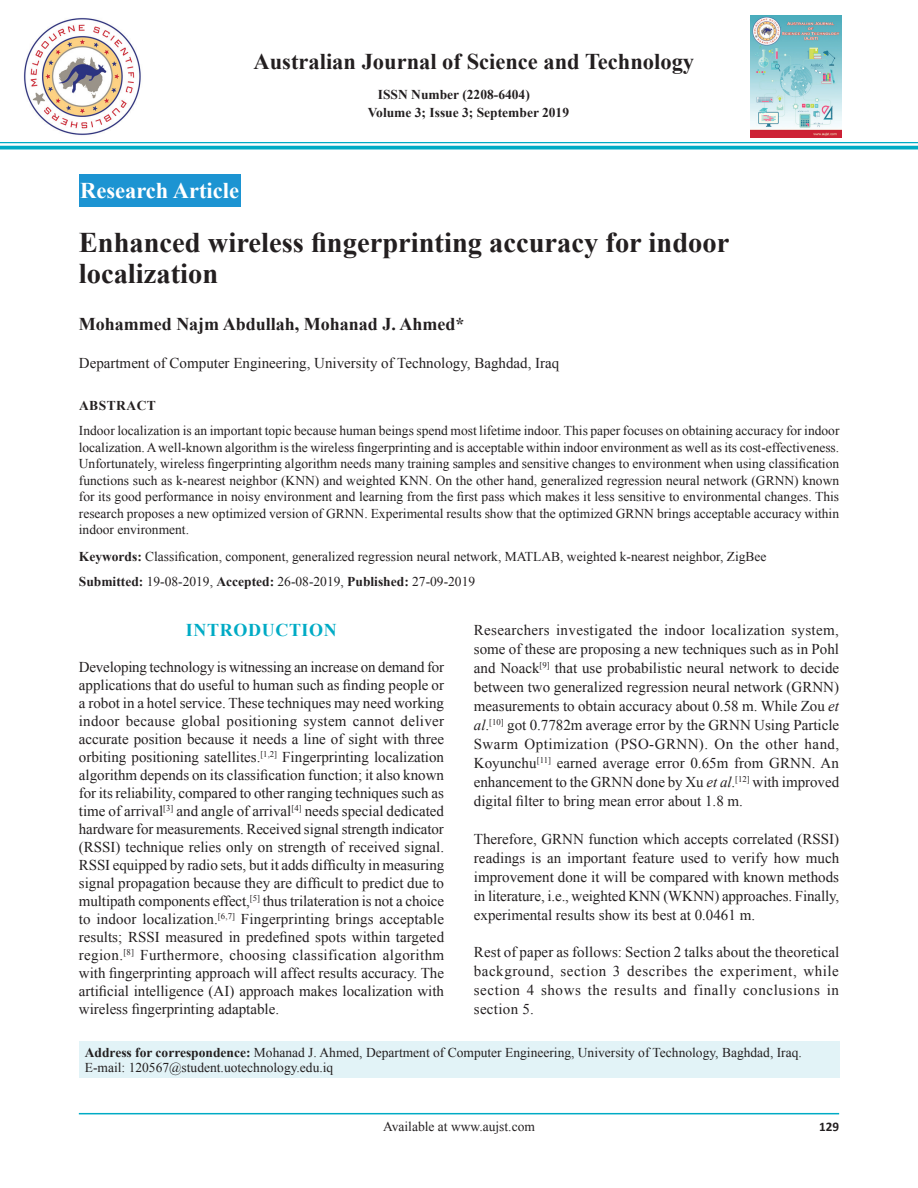
<style>
.page{position:relative;width:918px;height:1188px;background:#fff}
.page>*{position:absolute;margin:0;border:0;box-sizing:border-box;transform-origin:0 0}
.AT{font:700 28.5px/31.5px "Times New Roman";color:#231f20}
.Journal_Name{font:700 22.5px "Times New Roman";color:#231f20}
.AH{font:700 22.5px "Times New Roman";color:#fff}
.AU{font:700 18px "Times New Roman";color:#231f20}
.t1{font:700 18px "Times New Roman";letter-spacing:.035em;color:#00abc5}
.TX{font:15px/18px "Times New Roman";color:#231f20;text-align:justify}
.AFF{font:15px "Times New Roman";color:#231f20}
.ABS{font:13.5px/16.5px "Times New Roman";color:#231f20;text-align:justify}
.ADD{font:13.5px/15px "Times New Roman";color:#231f20}
.KWD{font:13.5px "Times New Roman";color:#231f20}
.HIS{font:13.5px "Times New Roman";color:#231f20}
.VOl_Num{font:700 13.5px "Times New Roman";color:#231f20}
.Web_RF{font:13.5px "Times New Roman";color:#231f20}
.ABSH{font:700 13.5px "Times New Roman";letter-spacing:.035em;color:#231f20}
.Num{font:700 13.05px "Calibri";color:#231f20}
.s1{font-weight:700}
.s2{font-style:italic}
</style>
<div class="page">
<hr style="left:79px;top:1113px;width:760px;height:1px;background:#00abc5">
<img style="left:23px;top:18px;width:118px;height:118px">
<div style="left:79px;top:1041px;width:760px;height:37px;background:#e2f3f7"></div>
<img style="left:750px;top:16px;width:91px;height:121px">
<div style="left:79px;top:174px;width:161px;height:33px;background:#1c94d2"></div>
<hr style="left:0;top:142px;width:918px;height:1px;background:#00abc5">
<hr style="left:0;top:146px;width:918px;height:3px;background:#00abc5">
<p class="Journal_Name" style="left:254px;top:45px;width:442px">Australian Journal of Science and Technology</p>
<p class="VOl_Num" style="left:378px;top:85px;width:154px">ISSN Number (2208-6404)</p>
<p class="VOl_Num" style="left:368px;top:103px;width:203px">Volume 3; Issue 3; September 2019</p>
<p class="AH" style="left:80px;top:175px;width:160px">Research Article</p>
<p class="AT" style="left:79px;top:226px;width:652px">Enhanced wireless fingerprinting accuracy for indoor localization</p>
<p class="AU" style="left:79px;top:311px;width:387px">Mohammed Najm Abdullah, Mohanad J. Ahmed*</p>
<p class="AFF" style="left:79px;top:352px;width:482px">Department of Computer Engineering, University of Technology, Baghdad, Iraq</p>
<p class="ABSH" style="left:79px;top:396px;width:78px">ABSTRACT</p>
<p class="ABS" style="left:79px;top:422px;width:762px">Indoor localization is an important topic because human beings spend most lifetime indoor. This paper focuses on obtaining accuracy for indoor localization. Awell-known algorithm is the wireless fingerprinting and is acceptable within indoor environment as well as its cost-effectiveness.<br>Unfortunately, wireless fingerprinting algorithm needs many training samples and sensitive changes to environment when using classification functions such as k-nearest neighbor (KNN) and weighted KNN. On the other hand, generalized regression neural network (GRNN) known for its good performance in noisy environment and learning from the first pass which makes it less sensitive to environmental changes. This research proposes a new optimized version of GRNN. Experimental results show that the optimized GRNN brings acceptable accuracy within indoor environment.</p>
<p class="KWD" style="left:79px;top:547px;width:689px"><span class="s1">Keywords:</span> Classification, component, generalized regression neural network, MATLAB, weighted k-nearest neighbor, ZigBee</p>
<p class="HIS" style="left:79px;top:572px;width:398px"><span class="s1">Submitted:</span> 19-08-2019, <span class="s1">Accepted:</span> 26-08-2019, <span class="s1">Published:</span> 27-09-2019</p>
<h1 class="t1" style="left:186px;top:617px;width:152px">INTRODUCTION</h1>
<p class="TX" style="left:79px;top:658px;width:367px">Developing technology is witnessing an increase on demand for applications that do useful to human such as finding people or a robot in a hotel service. These techniques may need working indoor because global positioning system cannot deliver accurate position because it needs a line of sight with three orbiting positioning satellites.<sup>[1,2]</sup> Fingerprinting localization algorithm depends on its classification function; it also known for its reliability, compared to other ranging techniques such as time of arrival<sup>[3]</sup> and angle of arrival<sup>[4]</sup> needs special dedicated hardware for measurements. Received signal strength indicator (RSSI) technique relies only on strength of received signal.<br>RSSI equipped by radio sets, but it adds difficulty in measuring signal propagation because they are difficult to predict due to multipath components effect,<sup>[5]</sup> thus trilateration is not a choice to indoor localization.<sup>[6,7]</sup> Fingerprinting brings acceptable results; RSSI measured in predefined spots within targeted region.<sup>[8]</sup> Furthermore, choosing classification algorithm with fingerprinting approach will affect results accuracy. The artificial intelligence (AI) approach makes localization with wireless fingerprinting adaptable.</p>
<p class="TX" style="left:474px;top:620px;width:367px;line-height:19px">Researchers investigated the indoor localization system, some of these are proposing a new techniques such as in Pohl and Noack<sup>[9]</sup> that use probabilistic neural network to decide between two generalized regression neural network (GRNN) measurements to obtain accuracy about 0.58 m. While Zou <span class="s2">et al</span>.<sup>[10]</sup> got 0.7782m average error by the GRNN Using Particle Swarm Optimization (PSO-GRNN). On the other hand, Koyunchu<sup>[11]</sup> earned average error 0.65m from GRNN. An enhancement to the GRNN done by Xu <span class="s2">et al</span>.<sup>[12]</sup> with improved digital filter to bring mean error about 1.8 m.</p>
<p class="TX" style="left:474px;top:829px;width:367px;line-height:19px">Therefore, GRNN function which accepts correlated (RSSI) readings is an important feature used to verify how much improvement done it will be compared with known methods in literature, i.e., weighted KNN (WKNN) approaches. Finally, experimental results show its best at 0.0461 m.</p>
<p class="TX" style="left:474px;top:942px;width:367px;line-height:19px">Rest of paper as follows: Section 2 talks about the theoretical background, section 3 describes the experiment, while section 4 shows the results and finally conclusions in section 5.</p>
<p class="ADD" style="left:85px;top:1044px;width:719px"><span class="s1">Address for correspondence:</span> Mohanad J. Ahmed, Department of Computer Engineering, University of Technology, Baghdad, Iraq.<br>E-mail: 120567@student.uotechnology.edu.iq</p>
<p class="Web_RF" style="left:383px;top:1117px;width:153px">Available at www.aujst.com</p>
<p class="Num" style="left:819px;top:1118px;width:21px">129</p>
</div>
